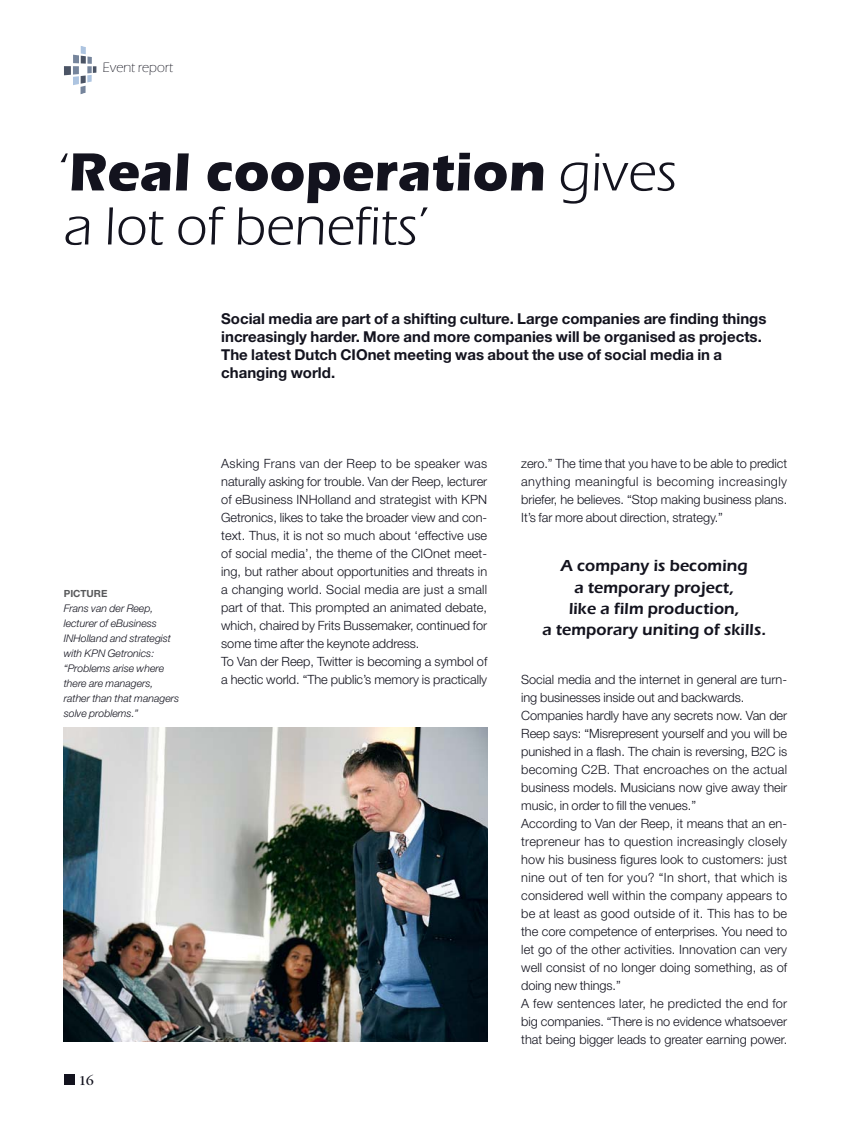
<style>
.page{position:relative;width:851px;height:1127px;background:#fff}
.page>*{position:absolute;margin:0;border:0;box-sizing:border-box;transform-origin:0 0}
.t1{font:55.5px/54px "Itc Eras";color:#13131e}
.t2{font:600 16.5px/21px "Itc Eras";color:#13131e;text-align:center}
.t3{font:700 15px/18px "Helvetica Neue";color:#13131e}
.t4{font:14.25px "Garamond";color:#13131e}
.t5{font:300 14.1px "Itc Eras";color:#13131e}
.t6{font:300 12.75px/18px "Helvetica Neue";color:#13131e}
.t7{font:italic 300 10.5px/15px "Helvetica Neue";color:#13131e}
.t8{font:700 9.9px "Helvetica Neue";color:#58595b}
.s1{font-weight:700}
</style>
<div class="page">
<div style="left:64px;top:1074px;width:10px;height:10px;background:#13131e"></div>
<svg style="left:64px;top:46px;width:33px;height:48px"></svg>
<img style="left:64px;top:727px;width:423px;height:315px">
<p class="t5" style="left:102px;top:60px;width:72px">Event report</p>
<h1 class="t1" style="left:57px;top:146px;width:620px">‘<span class="s1">Real cooperation</span> gives a lot of benefits’</h1>
<p class="t8" style="left:64px;top:587px;width:45px">PICTURE</p>
<p class="t7" style="left:64px;top:600px;width:117px">Frans van der Reep, lecturer of eBusiness<br>INHolland and strategist with KPN Getronics: “Problems arise where there are managers, rather than that managers solve problems.”</p>
<p class="t4" style="left:79px;top:1072px;width:17px">16</p>
<p class="t3" style="left:221px;top:309px;width:546px">Social media are part of a shifting culture. Large companies are finding things increasingly harder. More and more companies will be organised as projects.<br>The latest Dutch CIOnet meeting was about the use of social media in a changing world.</p>
<p class="t6" style="left:221px;top:454px;width:267px">Asking Frans van der Reep to be speaker was naturally asking for trouble. Van der Reep, lecturer of eBusiness INHolland and strategist with KPN Getronics, likes to take the broader view and con&shy;text. Thus, it is not so much about ‘effective use of social media’, the theme of the CIOnet meet&shy;ing, but rather about opportunities and threats in a changing world. Social media are just a small part of that. This prompted an animated debate, which, chaired by Frits Bussemaker, continued for some time after the keynote address.<br>To Van der Reep, Twitter is becoming a symbol of a hectic world. “The public’s memory is practically</p>
<p class="t6" style="left:521px;top:454px;width:267px;text-align:justify">zero.” The time that you have to be able to predict anything meaningful is becoming increasingly briefer, he believes. “Stop making business plans.<br>It’s far more about direction, strategy.”</p>
<p class="t2" style="left:542px;top:555px;width:225px">A company is becoming<br>a temporary project,<br>like a film production,<br>a temporary uniting of skills.</p>
<p class="t6" style="left:521px;top:670px;width:267px">Social media and the internet in general are turn&shy;ing businesses inside out and backwards.<br>Companies hardly have any secrets now. Van der Reep says: “Misrepresent yourself and you will be punished in a flash. The chain is reversing, B2C is becoming C2B. That encroaches on the actual business models. Musicians now give away their music, in order to fill the venues.”<br>According to Van der Reep, it means that an en&shy;trepreneur has to question increasingly closely how his business figures look to customers: just nine out of ten for you? “In short, that which is considered well within the company appears to be at least as good outside of it. This has to be the core competence of enterprises. You need to let go of the other activities. Innovation can very well consist of no longer doing something, as of doing new things.”<br>A few sentences later, he predicted the end for big companies. “There is no evidence whatsoever that being bigger leads to greater earning power.</p>
</div>
